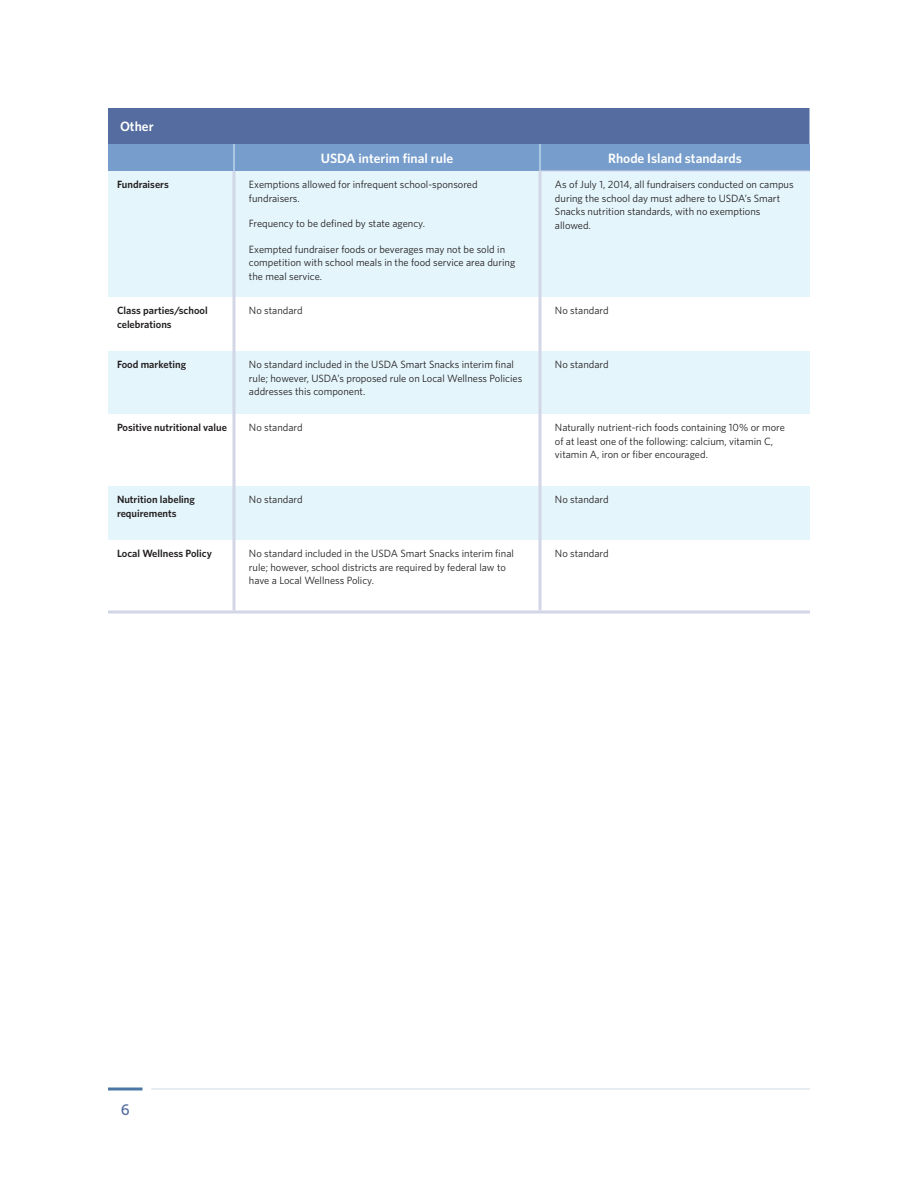
<style>
.page{position:relative;width:918px;height:1188px;background:#fff}
.page>*{position:absolute;margin:0;border:0;box-sizing:border-box;transform-origin:0 0}
.t1{font:15px "Museo Slab 500";color:#546c9f}
.t2{font:600 13.5px "Whitney";color:#fff}
.t3{font:10.5px/13.5px "Whitney";color:#231f20}
.t4{font:600 10.5px/13.5px "Whitney";color:#231f20}
</style>
<div class="page">
<hr style="left:151px;top:1088px;width:659px;height:2px;background:#1f568f">
<hr style="left:108px;top:1088px;width:34px;height:2px;background:#1f568f">
<div style="left:108px;top:108px;width:702px;height:36px;background:#546c9f"></div>
<div style="left:108px;top:171px;width:702px;height:126px;background:#e4f5fc"></div>
<svg style="left:108px;top:351px;width:702px;height:189px;fill:#e4f5fc"></svg>
<hr style="left:232px;top:540px;width:4px;height:70px;background:#dde0ec">
<hr style="left:538px;top:540px;width:4px;height:70px;background:#dde0ec">
<svg style="left:108px;top:610px;width:126px;height:4px"></svg>
<svg style="left:234px;top:610px;width:306px;height:4px"></svg>
<svg style="left:540px;top:610px;width:270px;height:4px"></svg>
<hr style="left:232px;top:171px;width:4px;height:126px;background:#d6ddec">
<hr style="left:232px;top:297px;width:4px;height:54px;background:#dde0ec">
<hr style="left:232px;top:351px;width:4px;height:63px;background:#d6ddec">
<hr style="left:232px;top:414px;width:4px;height:72px;background:#dde0ec">
<hr style="left:232px;top:486px;width:4px;height:54px;background:#d6ddec">
<hr style="left:538px;top:171px;width:4px;height:126px;background:#d6ddec">
<hr style="left:538px;top:297px;width:4px;height:54px;background:#dde0ec">
<hr style="left:538px;top:351px;width:4px;height:63px;background:#d6ddec">
<hr style="left:538px;top:414px;width:4px;height:72px;background:#dde0ec">
<hr style="left:538px;top:486px;width:4px;height:54px;background:#d6ddec">
<div style="left:108px;top:144px;width:702px;height:27px;background:#769dcb"></div>
<hr style="left:810px;top:108px;width:1px;height:36px;background:#f8fcfe">
<hr style="left:538px;top:171px;width:272px;height:1px;background:#d2d6e7">
<p class="t2" style="left:120px;top:118px;width:35px">Other</p>
<p class="t2" style="left:321px;top:149px;width:134px">USDA interim final rule</p>
<p class="t2" style="left:608px;top:149px;width:135px">Rhode Island standards</p>
<p class="t4" style="left:117px;top:178px;width:53px">Fundraisers</p>
<p class="t3" style="left:249px;top:178px;width:230px">Exemptions allowed for infrequent school-sponsored fundraisers.</p>
<p class="t3" style="left:249px;top:217px;width:178px">Frequency to be defined by state agency.</p>
<p class="t3" style="left:249px;top:242px;width:268px">Exempted fundraiser foods or beverages may not be sold in competition with school meals in the food service area during the meal service.</p>
<p class="t3" style="left:555px;top:178px;width:240px">As of July 1, 2014, all fundraisers conducted on campus during the school day must adhere to USDA’s Smart Snacks nutrition standards, with no exemptions allowed.</p>
<p class="t4" style="left:117px;top:304px;width:92px">Class parties/school celebrations</p>
<p class="t3" style="left:249px;top:304px;width:55px">No standard</p>
<p class="t3" style="left:555px;top:304px;width:55px">No standard</p>
<p class="t4" style="left:117px;top:358px;width:71px">Food marketing</p>
<p class="t3" style="left:249px;top:358px;width:275px">No standard included in the USDA Smart Snacks interim final rule; however, USDA’s proposed rule on Local Wellness Policies addresses this component.</p>
<p class="t3" style="left:555px;top:358px;width:55px">No standard</p>
<p class="t4" style="left:117px;top:421px;width:112px">Positive nutritional value</p>
<p class="t3" style="left:249px;top:421px;width:55px">No standard</p>
<p class="t3" style="left:555px;top:421px;width:231px">Naturally nutrient-rich foods containing 10% or more of at least one of the following: calcium, vitamin C, vitamin A, iron or fiber encouraged.</p>
<p class="t4" style="left:117px;top:493px;width:80px">Nutrition labeling requirements</p>
<p class="t3" style="left:249px;top:493px;width:55px">No standard</p>
<p class="t3" style="left:555px;top:493px;width:55px">No standard</p>
<p class="t4" style="left:117px;top:547px;width:96px">Local Wellness Policy</p>
<p class="t3" style="left:249px;top:547px;width:266px">No standard included in the USDA Smart Snacks interim final rule; however, school districts are required by federal law to have a Local Wellness Policy.</p>
<p class="t3" style="left:555px;top:547px;width:55px">No standard</p>
<h1 class="t1" style="left:121px;top:1101px;width:10px">6</h1>
</div>
